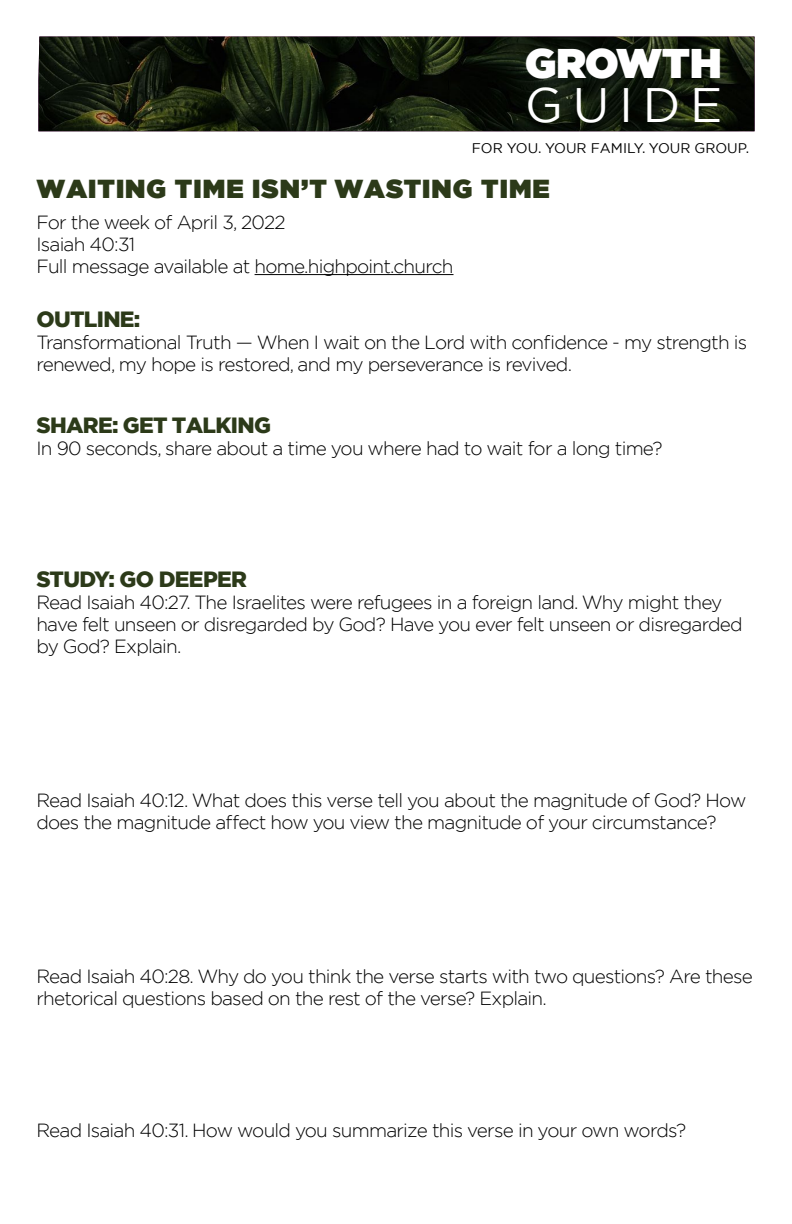
<style>
.page{position:relative;width:792px;height:1224px;background:#fff}
.page>*{position:absolute;margin:0;border:0;box-sizing:border-box;transform-origin:0 0}
.t1{font:900 62.6px "Gotham";letter-spacing:-.06em;color:#fff}
.t2{font:48.2px "Gotham";letter-spacing:.2em;color:#fff}
.t3{font:900 41.4px "Gotham";color:#fff}
.t4{font:900 26px "Gotham";letter-spacing:.04em;color:#2c3a19}
.t5{font:900 22px "Gotham";letter-spacing:-.03em;color:#2c3a19}
.t6{font:300 19px/22px "Gotham";letter-spacing:-.04em;color:#000}
.t7{font:14px "Gotham";color:#000}
</style>
<div class="page">
<hr style="left:255px;top:274px;width:199px;height:1px;background:#000">
<img style="left:38px;top:37px;width:717px;height:94px">
<h1 class="t1" style="left:468px;top:20px;width:281px">GROWTH</h1>
<h3 class="t3" style="left:525px;top:34px;width:198px">GROWTH</h3>
<h2 class="t2" style="left:525px;top:74px;width:199px">GUIDE</h2>
<p class="t7" style="left:472px;top:139px;width:279px">FOR YOU. YOUR FAMILY. YOUR GROUP.</p>
<h3 class="t4" style="left:36px;top:170px;width:515px">WAITING TIME ISN’T WASTING TIME</h3>
<p class="t6" style="left:36px;top:211px;width:419px">For the week of April 3, 2022<br>Isaiah 40:31<br>Full message available at home.highpoint.church</p>
<p class="t5" style="left:36px;top:304px;width:106px">OUTLINE:</p>
<p class="t6" style="left:36px;top:331px;width:712px">Transformational Truth — When I wait on the Lord with confidence - my strength is renewed, my hope is restored, and my perseverance is revived.</p>
<p class="t5" style="left:36px;top:410px;width:236px">SHARE: GET TALKING</p>
<p class="t6" style="left:36px;top:437px;width:628px">In 90 seconds, share about a time you where had to wait for a long time?</p>
<p class="t5" style="left:36px;top:564px;width:212px">STUDY: GO DEEPER</p>
<p class="t6" style="left:36px;top:591px;width:708px">Read Isaiah 40:27. The Israelites were refugees in a foreign land. Why might they have felt unseen or disregarded by God? Have you ever felt unseen or disregarded by God? Explain.</p>
<p class="t6" style="left:36px;top:789px;width:712px">Read Isaiah 40:12. What does this verse tell you about the magnitude of God? How does the magnitude affect how you view the magnitude of your circumstance?</p>
<p class="t6" style="left:36px;top:965px;width:718px">Read Isaiah 40:28. Why do you think the verse starts with two questions? Are these rhetorical questions based on the rest of the verse? Explain.</p>
<p class="t6" style="left:36px;top:1119px;width:651px">Read Isaiah 40:31. How would you summarize this verse in your own words?</p>
</div>
